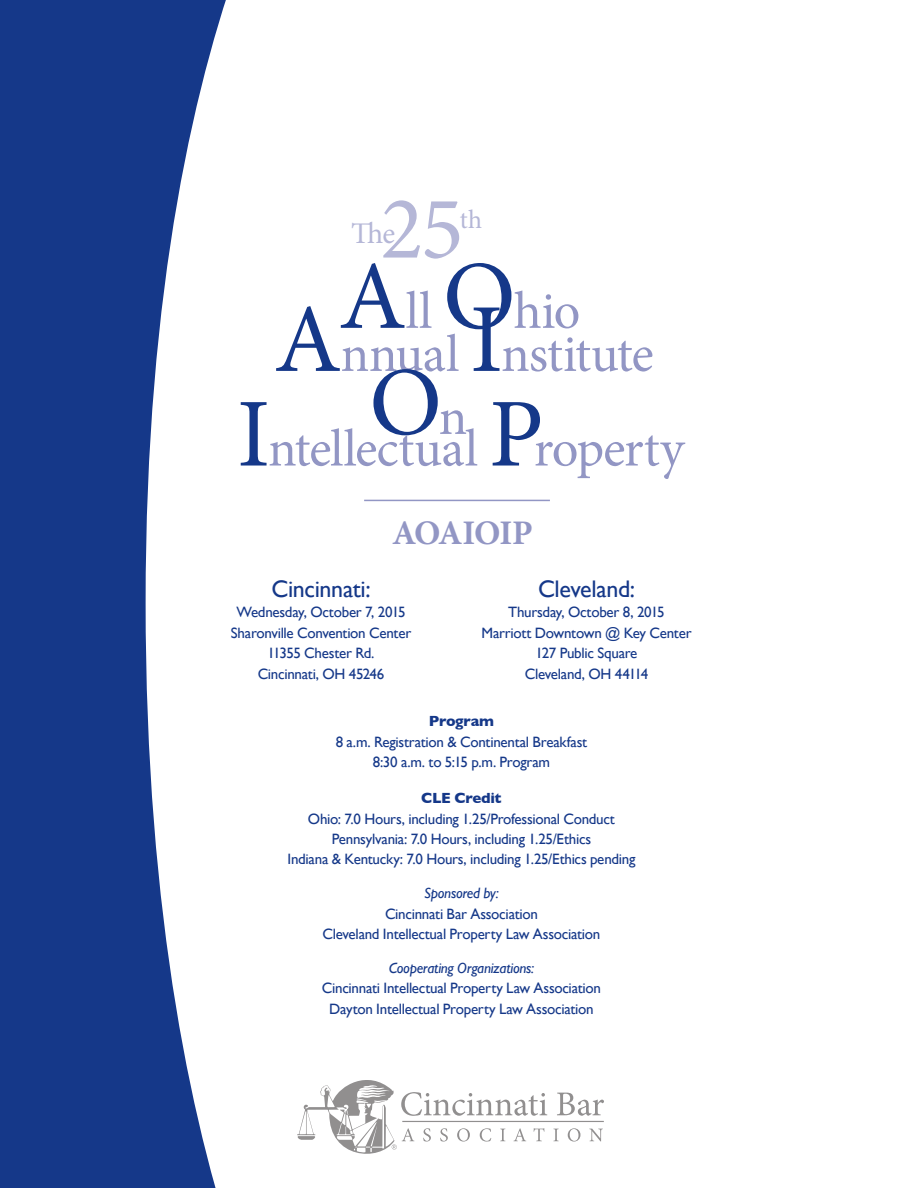
<style>
.page{position:relative;width:918px;height:1188px;background:#fff}
.page>*{position:absolute;margin:0;border:0;box-sizing:border-box;transform-origin:0 0}
.plancomname{font:97.5px "Minion Pro";color:#153889}
.plancomname-2{font:90px "Minion Pro";color:#b5b7d7}
.plancomname-3{font:52.5px "Minion Pro";letter-spacing:-.02em;color:#9296c4}
.plancomname-4{font:700 34.5px "Minion Pro";letter-spacing:-.035em;color:#9296c4}
.plancomname-5{font:30px "Minion Pro";color:#b5b7d7}
.plancomname-6{font:26.25px "Minion Pro";color:#b5b7d7}
.body{font:24px "Gill Sans";letter-spacing:-.015em;color:#153889}
.body-2{font:15px "Gill Sans";letter-spacing:-.02em;color:#153889}
.body-3{font:italic 15px "Gill Sans";letter-spacing:-.02em;color:#153889}
.body-4{font:700 15px "Gill Sans";letter-spacing:-.02em;color:#153889}
.s1{font-size:97.5px;color:#153889}
.s2{font-size:52.5px;color:#9296c4}
</style>
<div class="page">
<hr style="left:364px;top:500px;width:186px;height:1px;background:#9296c4">
<svg style="left:557px;top:1093px;width:47px;height:23px"></svg>
<svg style="left:553px;top:1129px;width:6px;height:12px"></svg>
<svg style="left:568px;top:1128px;width:12px;height:14px"></svg>
<svg style="left:589px;top:1129px;width:14px;height:12px"></svg>
<hr style="left:402px;top:1121px;width:202px;height:1px;background:#231f20">
<svg style="left:348px;top:1080px;width:199px;height:74px"></svg>
<svg style="left:0;top:0;width:348px;height:1188px"></svg>
<p class="plancomname-2" style="left:380px;top:169px;width:85px">25</p>
<p class="plancomname-6" style="left:460px;top:202px;width:24px">th</p>
<p class="plancomname-5" style="left:351px;top:213px;width:46px">The</p>
<p class="plancomname-3" style="left:339px;top:276px;width:243px"><span class="s1">A</span>ll <span class="s1">O</span>hio</p>
<p class="plancomname" style="left:369px;top:337px;width:100px">O<span class="s2">n</span></p>
<p class="plancomname-3" style="left:274px;top:319px;width:381px"><span class="s1">A</span>nnual <span class="s1">I</span>nstitute</p>
<p class="plancomname-3" style="left:237px;top:414px;width:449px"><span class="s1">I</span>ntellectual <span class="s1">P</span>roperty</p>
<p class="plancomname-4" style="left:392px;top:509px;width:142px">AOAIOIP</p>
<p class="body" style="left:272px;top:575px;width:101px">Cincinnati:</p>
<p class="body-2" style="left:236px;top:604px;width:171px">Wednesday, October 7, 2015</p>
<p class="body-2" style="left:231px;top:624px;width:182px">Sharonville Convention Center</p>
<p class="body-2" style="left:268px;top:644px;width:108px">11355 Chester Rd.</p>
<p class="body-2" style="left:258px;top:665px;width:128px">Cincinnati, OH 45246</p>
<p class="body" style="left:538px;top:575px;width:99px">Cleveland:</p>
<p class="body-2" style="left:508px;top:604px;width:158px">Thursday, October 8, 2015</p>
<p class="body-2" style="left:482px;top:624px;width:212px">Marriott Downtown @ Key Center</p>
<p class="body-2" style="left:536px;top:644px;width:103px">127 Public Square</p>
<p class="body-2" style="left:525px;top:665px;width:125px">Cleveland, OH 44114</p>
<p class="body-4" style="left:429px;top:709px;width:66px">Program</p>
<p class="body-2" style="left:336px;top:733px;width:253px">8 a.m. Registration &amp; Continental Breakfast</p>
<p class="body-2" style="left:373px;top:753px;width:179px">8:30 a.m. to 5:15 p.m. Program</p>
<p class="body-4" style="left:421px;top:786px;width:82px">CLE Credit</p>
<p class="body-2" style="left:308px;top:810px;width:308px">Ohio: 7.0 Hours, including 1.25/Professional Conduct</p>
<p class="body-2" style="left:332px;top:830px;width:261px">Pennsylvania: 7.0 Hours, including 1.25/Ethics</p>
<p class="body-2" style="left:287px;top:851px;width:349px">Indiana &amp; Kentucky: 7.0 Hours, including 1.25/Ethics pending</p>
<p class="body-3" style="left:424px;top:885px;width:76px">Sponsored by:</p>
<p class="body-2" style="left:385px;top:905px;width:154px">Cincinnati Bar Association</p>
<p class="body-2" style="left:323px;top:925px;width:279px">Cleveland Intellectual Property Law Association</p>
<p class="body-3" style="left:389px;top:959px;width:147px">Cooperating Organizations:</p>
<p class="body-2" style="left:322px;top:980px;width:281px">Cincinnati Intellectual Property Law Association</p>
<p class="body-2" style="left:329px;top:1000px;width:266px">Dayton Intellectual Property Law Association</p>
</div>
